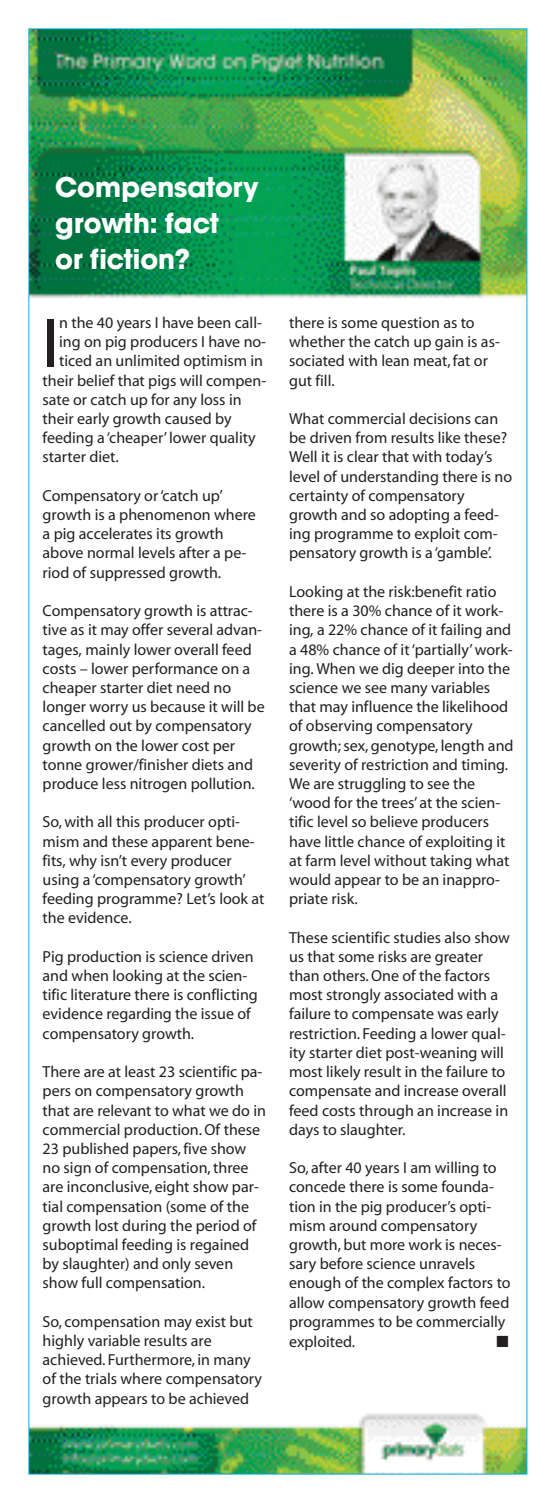
<style>
.page{position:relative;width:556px;height:1503px;background:#fff}
.page>*{position:absolute;margin:0;border:0;box-sizing:border-box;transform-origin:0 0}
.t1{font:70.2px "Myriad";color:#231f20}
.t2{font:700 30px/36px "Avant Garde Gothic Itc T";color:#fff}
.t3{font:16px/19.2px "Myriad";color:#231f20}
.t4{font:16px "Zapf Dingbats ITC";color:#231f20}
</style>
<div class="page">
<img style="left:30px;top:30px;width:495px;height:1442px">
<p class="t2" style="left:55px;top:169px;width:205px">Compensatory growth: fact<br>or fiction?</p>
<p class="t1" style="left:43px;top:316px;width:18px">I</p>
<p class="t3" style="left:59px;top:314px;width:204px">n the 40 years I have been call-</p>
<p class="t3" style="left:59px;top:333px;width:208px">ing on pig producers I have no-</p>
<p class="t3" style="left:59px;top:353px;width:205px">ticed an unlimited optimism in</p>
<p class="t3" style="left:43px;top:372px;width:225px">their belief that pigs will compen-</p>
<p class="t3" style="left:43px;top:391px;width:200px">sate or catch up for any loss in</p>
<p class="t3" style="left:43px;top:410px;width:191px">their early growth caused by</p>
<p class="t3" style="left:43px;top:429px;width:214px">feeding a ‘cheaper’ lower quality</p>
<p class="t3" style="left:43px;top:449px;width:78px">starter diet.</p>
<p class="t3" style="left:43px;top:487px;width:215px">Compensatory or ‘catch up’ growth is a phenomenon where a pig accelerates its growth above normal levels after a pe&shy;riod of suppressed growth.</p>
<p class="t3" style="left:43px;top:602px;width:224px">Compensatory growth is attrac&shy;tive as it may offer several advan&shy;tages, mainly lower overall feed costs – lower performance on a cheaper starter diet need no longer worry us because it will be cancelled out by compensatory growth on the lower cost per tonne grower/finisher diets and produce less nitrogen pollution.</p>
<p class="t3" style="left:43px;top:813px;width:223px">So, with all this producer opti&shy;mism and these apparent bene&shy;fits, why isn’t every producer using a ‘compensatory growth’ feeding programme? Let’s look at the evidence.</p>
<p class="t3" style="left:43px;top:948px;width:217px">Pig production is science driven and when looking at the scien&shy;tific literature there is conflicting evidence regarding the issue of compensatory growth.</p>
<p class="t3" style="left:43px;top:1063px;width:225px">There are at least 23 scientific pa&shy;pers on compensatory growth that are relevant to what we do in commercial production. Of these<br>23 published papers, five show no sign of compensation, three are inconclusive, eight show par&shy;tial compensation (some of the growth lost during the period of suboptimal feeding is regained by slaughter) and only seven show full compensation.</p>
<p class="t3" style="left:43px;top:1313px;width:221px">So, compensation may exist but highly variable results are achieved. Furthermore, in many of the trials where compensatory growth appears to be achieved</p>
<p class="t3" style="left:289px;top:314px;width:212px">there is some question as to whether the catch up gain is as&shy;sociated with lean meat, fat or gut fill.</p>
<p class="t3" style="left:289px;top:410px;width:224px">What commercial decisions can be driven from results like these?<br>Well it is clear that with today’s level of understanding there is no certainty of compensatory growth and so adopting a feed&shy;ing programme to exploit com&shy;pensatory growth is a ‘gamble’.</p>
<p class="t3" style="left:289px;top:583px;width:226px">Looking at the risk:benefit ratio there is a 30% chance of it work&shy;ing, a 22% chance of it failing and a 48% chance of it ‘partially’ work&shy;ing. When we dig deeper into the science we see many variables that may influence the likelihood of observing compensatory growth; sex, genotype, length and severity of restriction and timing.<br>We are struggling to see the ‘wood for the trees’ at the scien&shy;tific level so believe producers have little chance of exploiting it at farm level without taking what would appear to be an inappro&shy;priate risk.</p>
<p class="t3" style="left:289px;top:929px;width:222px">These scientific studies also show us that some risks are greater than others. One of the factors most strongly associated with a failure to compensate was early restriction. Feeding a lower qual&shy;ity starter diet post-weaning will most likely result in the failure to compensate and increase overall feed costs through an increase in days to slaughter.</p>
<p class="t3" style="left:289px;top:1159px;width:223px">So, after 40 years I am willing to concede there is some founda&shy;tion in the pig producer’s opti&shy;mism around compensatory growth, but more work is neces&shy;sary before science unravels enough of the complex factors to allow compensatory growth feed programmes to be commercially exploited.</p>
<p class="t4" style="left:496px;top:1331px;width:14px">■</p>
</div>
